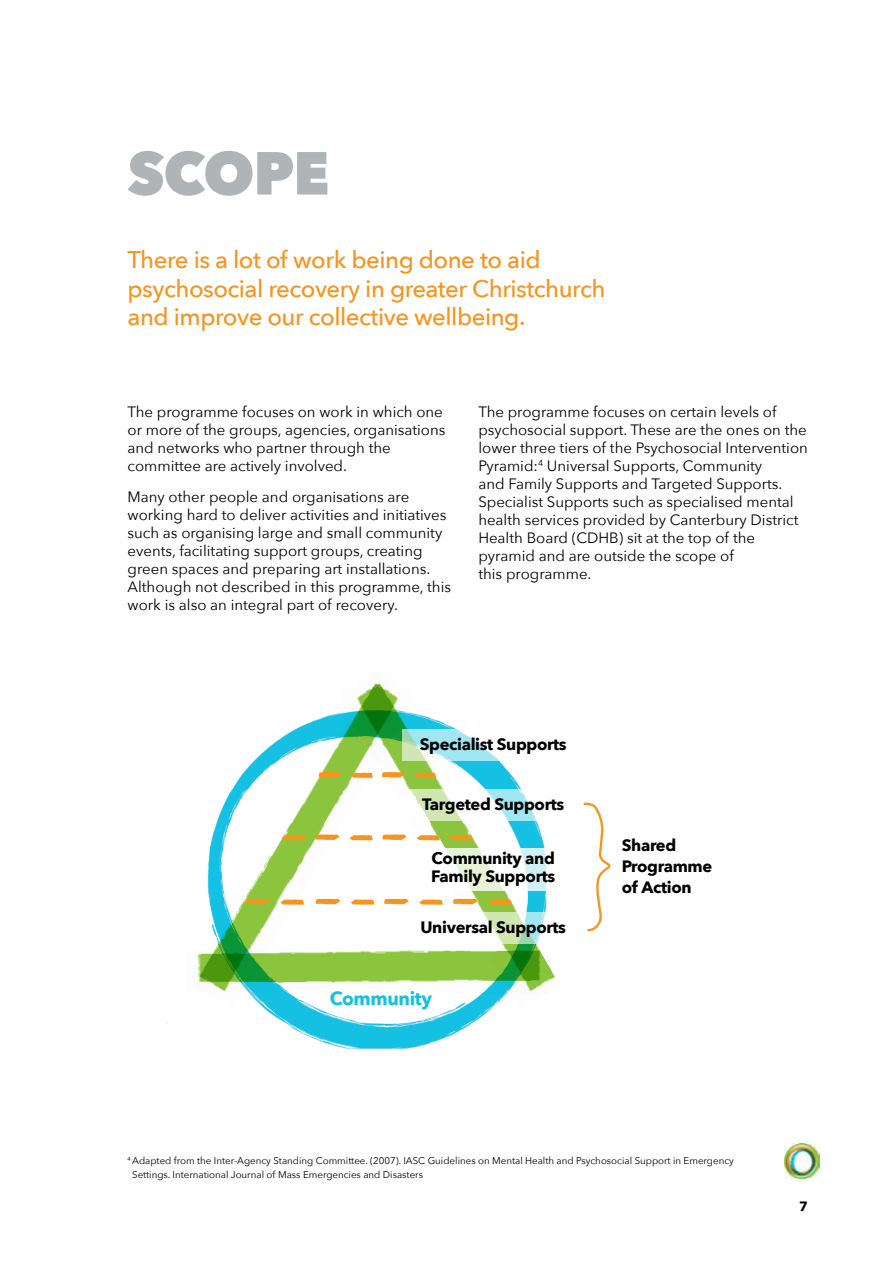
<style>
.page{position:relative;width:893px;height:1263px;background:#fff}
.page>*{position:absolute;margin:0;border:0;box-sizing:border-box;transform-origin:0 0}
.t1{font:800 60px "Avenir Next";letter-spacing:-.02em;color:#b1b4b6}
.t2{font:500 24px/28.5px "Avenir Next";letter-spacing:-.02em;color:#f7941e}
.t3{font:700 18.75px "Avenir Next";letter-spacing:-.02em;color:#12c1e3}
.t4{font:700 16.5px/20.5px "Avenir Next";letter-spacing:-.02em;color:#000}
.t5{font:15px/18px "Avenir Next";color:#000}
.t6{font:700 13.5px "Avenir Next";color:#000}
.t7{font:9.75px/13.5px "Avenir Next";color:#000}
</style>
<div class="page">
<img style="left:784px;top:1144px;width:35px;height:34px">
<img style="left:265px;top:1009px;width:226px;height:40px">
<img style="left:207px;top:713px;width:129px;height:296px">
<img style="left:336px;top:683px;width:219px;height:326px">
<img style="left:198px;top:949px;width:352px;height:44px">
<svg style="left:316px;top:899px;width:59px;height:6px"></svg>
<svg style="left:384px;top:899px;width:59px;height:6px"></svg>
<svg style="left:453px;top:899px;width:59px;height:6px"></svg>
<svg style="left:246px;top:899px;width:59px;height:6px"></svg>
<svg style="left:315px;top:834px;width:58px;height:6px"></svg>
<svg style="left:382px;top:834px;width:58px;height:6px"></svg>
<svg style="left:319px;top:772px;width:54px;height:6px"></svg>
<svg style="left:382px;top:772px;width:55px;height:6px"></svg>
<svg style="left:282px;top:835px;width:24px;height:5px"></svg>
<svg style="left:403px;top:729px;width:152px;height:31px"></svg>
<svg style="left:403px;top:912px;width:152px;height:31px"></svg>
<svg style="left:403px;top:789px;width:152px;height:31px"></svg>
<svg style="left:392px;top:848px;width:163px;height:43px"></svg>
<svg style="left:583px;top:802px;width:28px;height:130px"></svg>
<svg style="left:448px;top:835px;width:25px;height:5px"></svg>
<h1 class="t1" style="left:128px;top:136px;width:203px">SCOPE</h1>
<h2 class="t2" style="left:128px;top:245px;width:479px">There is a lot of work being done to aid psychosocial recovery in greater Christchurch and improve our collective wellbeing.</h2>
<p class="t5" style="left:128px;top:402px;width:319px">The programme focuses on work in which one or more of the groups, agencies, organisations and networks who partner through the committee are actively involved.</p>
<p class="t5" style="left:128px;top:487px;width:325px">Many other people and organisations are working hard to deliver activities and initiatives such as organising large and small community events, facilitating support groups, creating green spaces and preparing art installations.<br>Although not described in this programme, this work is also an integral part of recovery.</p>
<p class="t5" style="left:478px;top:402px;width:331px">The programme focuses on certain levels of psychosocial support. These are the ones on the lower three tiers of the Psychosocial Intervention Pyramid:<sup>4</sup> Universal Supports, Community<br>and Family Supports and Targeted Supports.<br>Specialist Supports such as specialised mental health services provided by Canterbury District Health Board (CDHB) sit at the top of the pyramid and are outside the scope of<br>this programme.</p>
<p class="t4" style="left:420px;top:733px;width:148px">Specialist Supports</p>
<p class="t4" style="left:422px;top:794px;width:143px">Targeted Supports</p>
<p class="t4" style="left:431px;top:850px;width:126px;line-height:17.5px">Community and<br>Family Supports</p>
<p class="t4" style="left:420px;top:917px;width:147px">Universal Supports</p>
<p class="t3" style="left:330px;top:982px;width:104px">Community</p>
<p class="t4" style="left:622px;top:835px;width:92px">Shared<br>Programme of Action</p>
<p class="t7" style="left:132px;top:1154px;width:603px;text-indent:-5px"><sup>4</sup> Adapted from the Inter-Agency Standing Committee. (2007). IASC Guidelines on Mental Health and Psychosocial Support in Emergency<br>Settings. International Journal of Mass Emergencies and Disasters</p>
<p class="t6" style="left:799px;top:1194px;width:10px">7</p>
</div>
